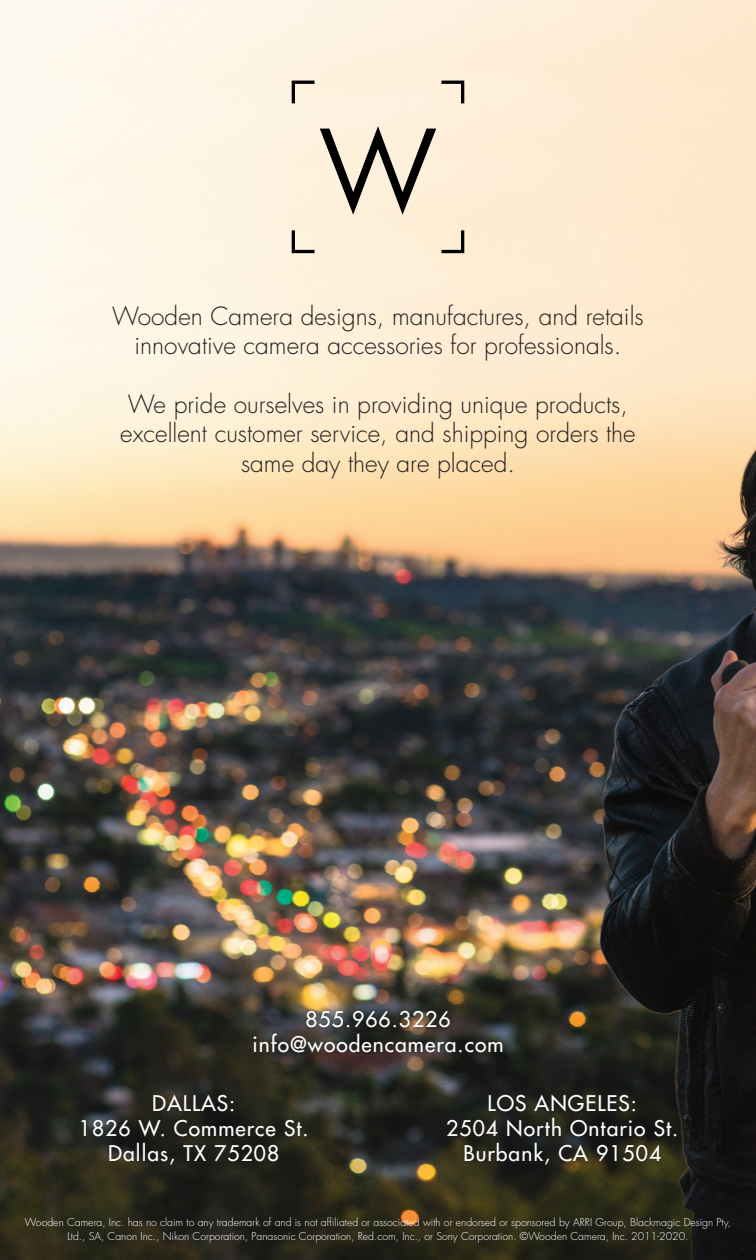
<style>
.page{position:relative;width:756px;height:1260px;background:#fff}
.page>*{position:absolute;margin:0;border:0;box-sizing:border-box;transform-origin:0 0}
.t1{font:300 24.5px/29.4px "Futura Std";color:#231f20;text-align:center}
.t2{font:500 21px/25.2px "Futura Std";letter-spacing:.05em;color:#fff;text-align:center}
.t3{font:300 10.5px/14px "Futura Std";color:#fff;text-align:center}
</style>
<div class="page">
<img style="left:0;top:0;width:756px;height:1260px">
<svg style="left:320px;top:126px;width:116px;height:89px;background:#c0b6a6"></svg>
<svg style="left:292px;top:230px;width:23px;height:23px"></svg>
<svg style="left:441px;top:230px;width:23px;height:23px"></svg>
<svg style="left:441px;top:81px;width:23px;height:22px"></svg>
<svg style="left:292px;top:81px;width:23px;height:22px"></svg>
<div style="left:78px;top:1092px;width:232px;height:77px;background:#231f20;opacity:.55"></div>
<div style="left:444px;top:1092px;width:236px;height:77px;background:#231f20;opacity:.55"></div>
<div style="left:250px;top:1008px;width:256px;height:48px;background:#231f20;opacity:.55"></div>
<p class="t1" style="left:112px;top:302px;width:533px">Wooden Camera designs, manufactures, and retails innovative camera accessories for professionals.</p>
<p class="t1" style="left:120px;top:390px;width:517px">We pride ourselves in providing unique products, excellent customer service, and shipping orders the same day they are placed.</p>
<p class="t2" style="left:305px;top:1007px;width:147px">855.966.3226</p>
<p class="t2" style="left:252px;top:1032px;width:253px">info@woodencamera.com</p>
<p class="t2" style="left:152px;top:1091px;width:85px">DALLAS:</p>
<p class="t2" style="left:79px;top:1116px;width:231px">1826 W. Commerce St.<br>Dallas, TX 75208</p>
<p class="t2" style="left:488px;top:1091px;width:151px">LOS ANGELES:</p>
<p class="t2" style="left:446px;top:1116px;width:233px">2504 North Ontario St.</p>
<p class="t2" style="left:463px;top:1141px;width:199px">Burbank, CA 91504</p>
<p class="t3" style="left:25px;top:1216px;width:708px">Wooden Camera, Inc. has no claim to any trademark of and is not affiliated or associated with or endorsed or sponsored by ARRI Group, Blackmagic Design Pty,<br>Ltd., SA, Canon Inc., Nikon Corporation, Panasonic Corporation, Red.com, Inc., or Sony Corporation. ©Wooden Camera, Inc. 2011-2020.</p>
</div>
